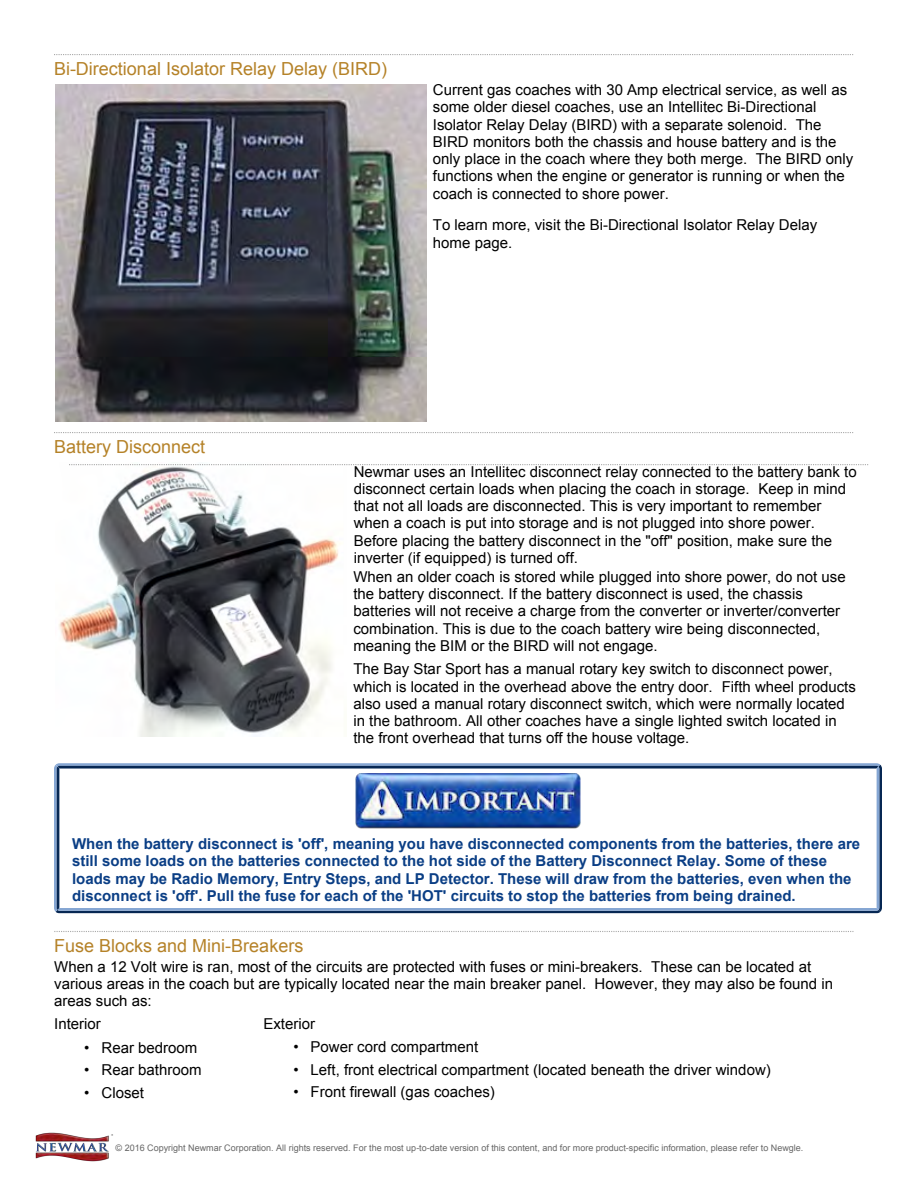
<style>
.page{position:relative;width:918px;height:1188px;background:#fff}
.page>*{position:absolute;margin:0;border:0;box-sizing:border-box;transform-origin:0 0}
.t1{font:18px "Arial";color:#b58228}
.t2{font:15px/17.2px "Arial";color:#000}
.t3{font:700 15px/17.2px "Arial";color:#0a3e85}
.t4{font:9px "Arial";color:#666}
</style>
<div class="page">
<svg style="left:54px;top:54px;width:799px;height:1px"></svg>
<svg style="left:54px;top:432px;width:799px;height:1px"></svg>
<img style="left:55px;top:84px;width:372px;height:338px">
<img style="left:59px;top:465px;width:286px;height:272px">
<svg style="left:54px;top:763px;width:828px;height:150px"></svg>
<div style="left:68px;top:832px;width:800px;height:76px;background:#fff"></div>
<svg style="left:69px;top:464px;width:799px;height:1px"></svg>
<svg style="left:54px;top:931px;width:799px;height:1px"></svg>
<img style="left:36px;top:1133px;width:77px;height:29px">
<p class="t1" style="left:54px;top:56px;width:335px">Bi-Directional Isolator Relay Delay (BIRD)</p>
<p class="t2" style="left:433px;top:81px;width:422px">Current gas coaches with 30 Amp electrical service, as well as some older diesel coaches, use an Intellitec Bi-Directional Isolator Relay Delay (BIRD) with a separate solenoid. The BIRD monitors both the chassis and house battery and is the only place in the coach where they both merge. The BIRD only functions when the engine or generator is running or when the coach is connected to shore power.</p>
<p class="t2" style="left:433px;top:216px;width:386px">To learn more, visit the Bi-Directional Isolator Relay Delay home page.</p>
<p class="t1" style="left:54px;top:434px;width:153px">Battery Disconnect</p>
<p class="t2" style="left:354px;top:463px;width:504px">Newmar uses an Intellitec disconnect relay connected to the battery bank to disconnect certain loads when placing the coach in storage. Keep in mind that not all loads are disconnected. This is very important to remember when a coach is put into storage and is not plugged into shore power.<br>Before placing the battery disconnect in the "off" position, make sure the inverter (if equipped) is turned off.</p>
<p class="t2" style="left:353px;top:568px;width:494px">When an older coach is stored while plugged into shore power, do not use the battery disconnect. If the battery disconnect is used, the chassis batteries will not receive a charge from the converter or inverter/converter combination. This is due to the coach battery wire being disconnected, meaning the BIM or the BIRD will not engage.</p>
<p class="t2" style="left:353px;top:660px;width:504px">The Bay Star Sport has a manual rotary key switch to disconnect power, which is located in the overhead above the entry door. Fifth wheel products also used a manual rotary disconnect switch, which were normally located in the bathroom. All other coaches have a single lighted switch located in the front overhead that turns off the house voltage.</p>
<p class="t3" style="left:72px;top:835px;width:790px">When the battery disconnect is 'off', meaning you have disconnected components from the batteries, there are still some loads on the batteries connected to the hot side of the Battery Disconnect Relay. Some of these loads may be Radio Memory, Entry Steps, and LP Detector. These will draw from the batteries, even when the disconnect is 'off'. Pull the fuse for each of the 'HOT' circuits to stop the batteries from being drained.</p>
<p class="t1" style="left:54px;top:933px;width:251px">Fuse Blocks and Mini-Breakers</p>
<p class="t2" style="left:54px;top:958px;width:780px">When a 12 Volt wire is ran, most of the circuits are protected with fuses or mini-breakers. These can be located at various areas in the coach but are typically located near the main breaker panel. However, they may also be found in areas such as:</p>
<p class="t2" style="left:54px;top:1015px;width:48px">Interior</p>
<p class="t2" style="left:84px;top:1039px;width:115px">• Rear bedroom</p>
<p class="t2" style="left:84px;top:1061px;width:119px">• Rear bathroom</p>
<p class="t2" style="left:84px;top:1084px;width:61px">• Closet</p>
<p class="t2" style="left:263px;top:1015px;width:53px">Exterior</p>
<p class="t2" style="left:293px;top:1038px;width:186px">• Power cord compartment</p>
<p class="t2" style="left:293px;top:1061px;width:479px">• Left, front electrical compartment (located beneath the driver window)</p>
<p class="t2" style="left:293px;top:1083px;width:203px">• Front firewall (gas coaches)</p>
<p class="t4" style="left:116px;top:1141px;width:689px">© 2016 Copyright Newmar Corporation. All rights reserved. For the most up-to-date version of this content, and for more product-specific information, please refer to Newgle.</p>
</div>
